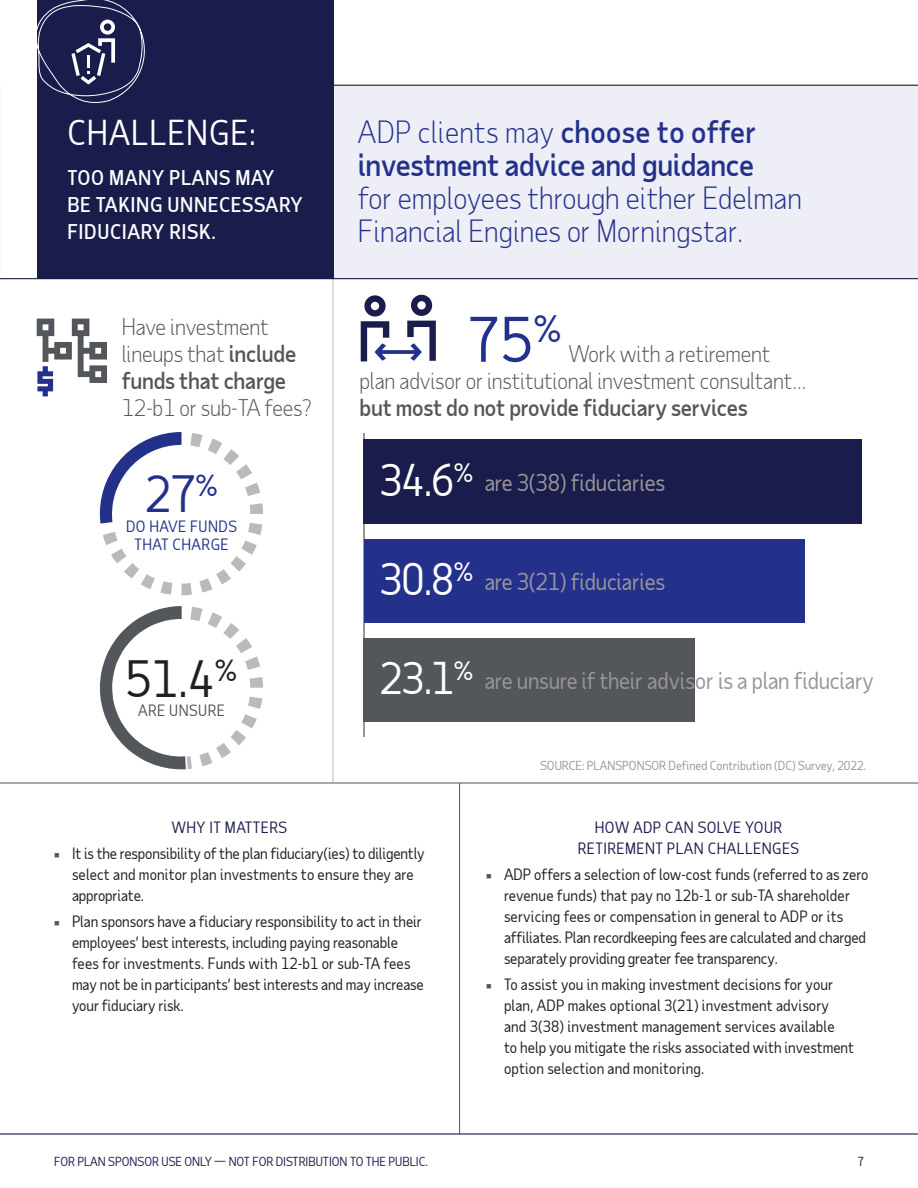
<style>
.page{position:relative;width:918px;height:1188px;background:#fff}
.page>*{position:absolute;margin:0;border:0;box-sizing:border-box;transform-origin:0 0}
._2019_-_Body_Copy{font:60px "Taub Sans";color:#24318b}
._2019_-_Body_Copy-2{font:48px "Taub Sans";color:#231f20}
._2019_-_Body_Copy-3{font:48px "Taub Sans";color:#24318b}
._2019_-_Body_Copy-4{font:42px "Taub Sans";color:#fff}
._2019_-_Body_Copy-5{font:33px "Taub Sans";letter-spacing:.03em;color:#fff}
._2019_-_Body_Copy-6{font:300 30px/33px "Taub Sans";color:#24318b}
._2019_-_Body_Copy-7{font:300 22.5px/27px "Taub Sans";letter-spacing:-.01em;color:#53565a}
._2019_-_Body_Copy-8{font:22.5px "Taub Sans";letter-spacing:-.01em;color:#99969a}
._2019_-_Body_Copy-9{font:500 19.5px/27px "Taub Sans";letter-spacing:.03em;color:#fff}
.t1{font:15px/21px "Taub Sans";color:#231f20}
._2019_-_CTA_-_Copy{font:15px/21px "Taub Sans";letter-spacing:.03em;color:#1a1d4c;text-align:center}
._2019_-_CTA_-_Copy-2{font:15px/18px "Taub Sans";letter-spacing:.03em;color:#24318b;text-align:center}
._2019_-_CTA_-_Copy-3{font:15px "Taub Sans";letter-spacing:.03em;color:#53565a}
._2019_-_Source___Footer{font:12px "Taub Sans";color:#99969a}
.t2{font:12px "Taub Sans";color:#1a1d4c}
.t3{font:12px "Taub Sans";color:#231f20}
.s1{font-weight:500}
</style>
<div class="page">
<hr style="left:333px;top:279px;width:1px;height:504px;background:#bbb9bb">
<hr style="left:459px;top:783px;width:1px;height:351px;background:#63656a">
<hr style="left:0;top:782px;width:918px;height:2px;background:#63656a">
<div style="left:333px;top:85px;width:585px;height:194px;background:#eeeef6"></div>
<hr style="left:0;top:278px;width:918px;height:1px;background:#1a1d4c">
<hr style="left:241px;top:85px;width:677px;height:1px;background:#1a1d4c">
<div style="left:37px;top:0;width:297px;height:278px;background:#1a1d4c"></div>
<svg style="left:37px;top:0;width:108px;height:103px"></svg>
<hr style="left:0;top:1133px;width:918px;height:2px;background:#1a1d4c">
<svg style="left:37px;top:319px;width:70px;height:77px"></svg>
<svg style="left:361px;top:295px;width:75px;height:66px"></svg>
<hr style="left:363px;top:433px;width:1px;height:304px;background:#99969a">
<div style="left:364px;top:439px;width:498px;height:84px;background:#1a1d4c"></div>
<div style="left:364px;top:539px;width:441px;height:84px;background:#24318b"></div>
<div style="left:364px;top:638px;width:331px;height:84px;background:#53565a"></div>
<svg style="left:100px;top:606px;width:163px;height:163px"></svg>
<svg style="left:190px;top:433px;width:70px;height:63px"></svg>
<svg style="left:182px;top:583px;width:10px;height:12px"></svg>
<svg style="left:199px;top:523px;width:63px;height:70px"></svg>
<svg style="left:103px;top:532px;width:69px;height:63px"></svg>
<svg style="left:249px;top:503px;width:14px;height:11px"></svg>
<svg style="left:100px;top:432px;width:82px;height:92px"></svg>
<p class="_2019_-_Body_Copy-5" style="left:68px;top:111px;width:190px">CHALLENGE:</p>
<p class="_2019_-_Body_Copy-9" style="left:68px;top:164px;width:237px">TOO MANY PLANS MAY<br>BE TAKING UNNECESSARY<br>FIDUCIARY RISK.</p>
<p class="_2019_-_Body_Copy-7" style="left:122px;top:313px;width:192px">Have investment lineups that <span class="s1">include funds that charge<br></span>12-b1 or sub-TA fees?</p>
<p class="_2019_-_Body_Copy-3" style="left:145px;top:464px;width:75px">27<sup>%</sup></p>
<p class="_2019_-_CTA_-_Copy-2" style="left:126px;top:517px;width:112px">DO HAVE FUNDS<br>THAT CHARGE</p>
<p class="_2019_-_Body_Copy-2" style="left:125px;top:649px;width:114px">51.4<sup>%</sup></p>
<p class="_2019_-_CTA_-_Copy-3" style="left:138px;top:701px;width:88px">ARE UNSURE</p>
<p class="_2019_-_Body_Copy-6" style="left:358px;top:115px;width:446px">ADP clients may <span class="s1">choose to offer investment advice and guidance<br></span>for employees through either Edelman Financial Engines or Morningstar.</p>
<p class="_2019_-_Body_Copy" style="left:467px;top:301px;width:96px">75<sup>%</sup></p>
<p class="_2019_-_Body_Copy-7" style="left:359px;top:339px;width:449px;text-indent:209px">Work with a retirement plan advisor or institutional investment consultant… <span class="s1">but most do not provide fiduciary services</span></p>
<p class="_2019_-_Body_Copy-4" style="left:380px;top:454px;width:95px">34.6<sup>%</sup></p>
<p class="_2019_-_Body_Copy-8" style="left:485px;top:468px;width:182px">are 3(38) fiduciaries</p>
<p class="_2019_-_Body_Copy-4" style="left:380px;top:553px;width:95px">30.8<sup>%</sup></p>
<p class="_2019_-_Body_Copy-8" style="left:485px;top:567px;width:182px">are 3(21) fiduciaries</p>
<p class="_2019_-_Body_Copy-4" style="left:380px;top:652px;width:95px">23.1<sup>%</sup></p>
<p class="_2019_-_Body_Copy-8" style="left:485px;top:666px;width:390px">are unsure if their advisor is a plan fiduciary</p>
<p class="_2019_-_Source___Footer" style="left:540px;top:758px;width:328px">SOURCE: PLANSPONSOR Defined Contribution (DC) Survey, 2022.</p>
<p class="_2019_-_CTA_-_Copy" style="left:172px;top:816px;width:117px">WHY IT MATTERS</p>
<p class="t1" style="left:72px;top:843px;width:354px">It is the responsibility of the plan fiduciary(ies) to diligently select and monitor plan investments to ensure they are appropriate.</p>
<p class="t1" style="left:72px;top:911px;width:353px">Plan sponsors have a fiduciary responsibility to act in their employees’ best interests, including paying reasonable fees for investments. Funds with 12-b1 or sub-TA fees may not be in participants’ best interests and may increase your fiduciary risk.</p>
<p class="_2019_-_CTA_-_Copy" style="left:578px;top:816px;width:223px">HOW ADP CAN SOLVE YOUR<br>RETIREMENT PLAN CHALLENGES</p>
<p class="t1" style="left:504px;top:864px;width:366px">ADP offers a selection of low-cost funds (referred to as zero revenue funds) that pay no 12b-1 or sub-TA shareholder servicing fees or compensation in general to ADP or its affiliates. Plan recordkeeping fees are calculated and charged separately providing greater fee transparency.</p>
<p class="t1" style="left:504px;top:974px;width:352px">To assist you in making investment decisions for your plan, ADP makes optional 3(21) investment advisory and 3(38) investment management services available<br>to help you mitigate the risks associated with investment option selection and monitoring.</p>
<p class="t2" style="left:54px;top:1153px;width:375px">FOR PLAN SPONSOR USE ONLY — NOT FOR DISTRIBUTION TO THE PUBLIC.</p>
<p class="t3" style="left:857px;top:1154px;width:8px">7</p>
</div>
